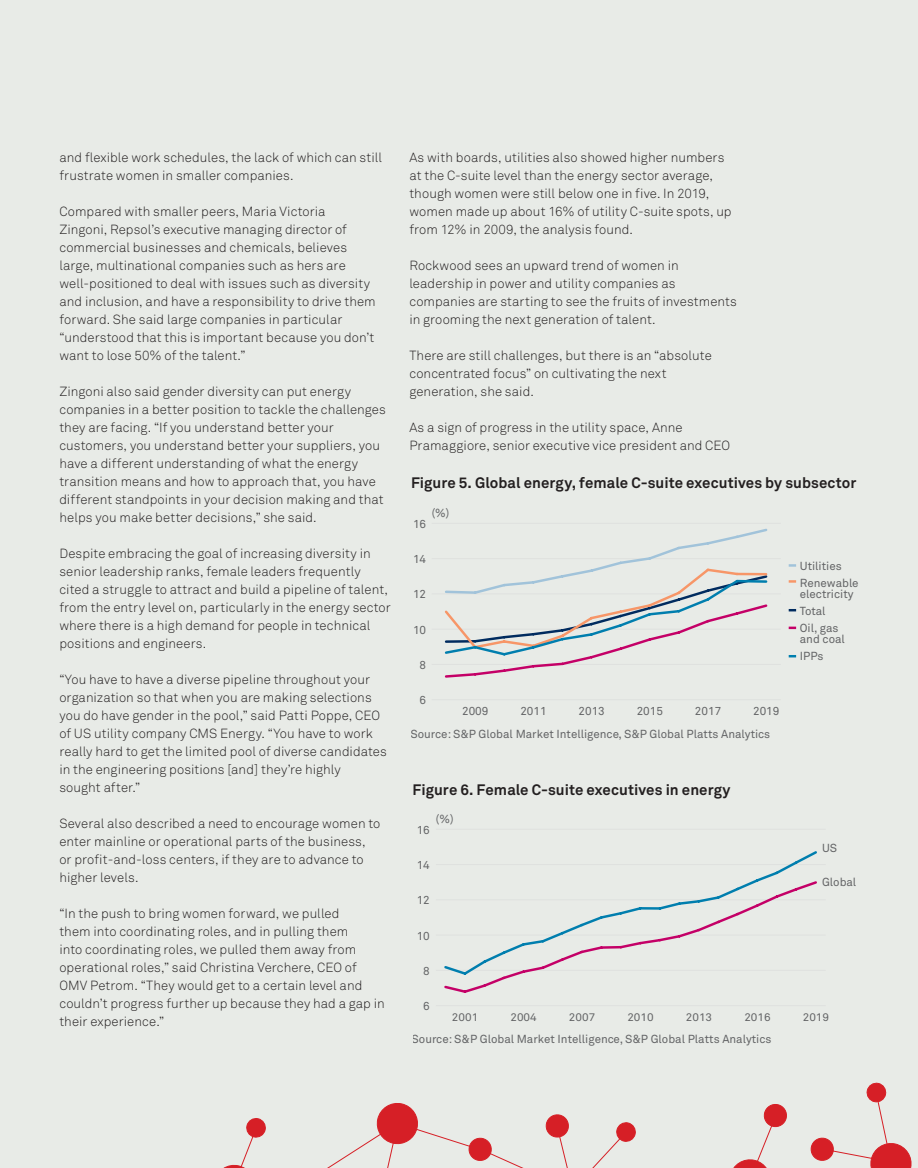
<style>
.page{position:relative;width:918px;height:1168px;background:#e8ebe7}
.page>*{position:absolute;margin:0;border:0;box-sizing:border-box;transform-origin:0 0}
.t1{font:16.5px "Akkurat Pro";letter-spacing:-.045em;color:#231f20}
.t2{font:16.5px "Akkurat Pro";letter-spacing:-.025em;color:#231f20}
.t3{font:700 15px "Akkurat Pro";letter-spacing:.005em;color:#231f20}
.t4{font:300 13.2px/18px "Akkurat Pro";letter-spacing:.005em;color:#231f20}
.t5{font:11.55px/16.8px "Akkurat Pro";color:#636466}
.t6{font:10.95px "Akkurat Pro";color:#636466;scale:1.05 1}
</style>
<div class="page">
<svg style="left:810px;top:1082px;width:102px;height:86px"></svg>
<svg style="left:223px;top:1118px;width:43px;height:50px"></svg>
<svg style="left:327px;top:1103px;width:309px;height:65px"></svg>
<svg style="left:733px;top:1104px;width:54px;height:64px"></svg>
<hr style="left:432px;top:699px;width:349px;height:1px;background:#dfe1df">
<hr style="left:432px;top:664px;width:349px;height:1px;background:#dfe1df">
<hr style="left:432px;top:629px;width:349px;height:1px;background:#dfe1df">
<hr style="left:432px;top:593px;width:349px;height:1px;background:#dfe1df">
<hr style="left:432px;top:558px;width:349px;height:1px;background:#dfe1df">
<hr style="left:432px;top:523px;width:349px;height:1px;background:#dfe1df">
<svg style="left:444px;top:528px;width:324px;height:150px"></svg>
<svg style="left:789px;top:564px;width:7px;height:3px"></svg>
<svg style="left:789px;top:580px;width:7px;height:3px"></svg>
<svg style="left:789px;top:609px;width:7px;height:2px"></svg>
<svg style="left:789px;top:626px;width:7px;height:3px"></svg>
<svg style="left:789px;top:655px;width:7px;height:2px"></svg>
<hr style="left:436px;top:1005px;width:390px;height:1px;background:#dfe1df">
<hr style="left:436px;top:970px;width:390px;height:1px;background:#dfe1df">
<hr style="left:436px;top:934px;width:390px;height:1px;background:#dfe1df">
<hr style="left:436px;top:899px;width:390px;height:1px;background:#dfe1df">
<hr style="left:436px;top:864px;width:390px;height:1px;background:#dfe1df">
<hr style="left:436px;top:829px;width:390px;height:1px;background:#dfe1df">
<svg style="left:757px;top:851px;width:60px;height:28px"></svg>
<svg style="left:444px;top:879px;width:373px;height:114px"></svg>
<p class="t4" style="left:59px;top:148px;width:324px">and flexible work schedules, the lack of which can still frustrate women in smaller companies.</p>
<p class="t4" style="left:59px;top:202px;width:318px">Compared with smaller peers, Maria Victoria Zingoni, Repsol’s executive managing director of commercial businesses and chemicals, believes large, multinational companies such as hers are well-positioned to deal with issues such as diversity and inclusion, and have a responsibility to drive them forward. She said large companies in particular “understood that this is important because you don’t want to lose 50% of the talent.”</p>
<p class="t4" style="left:59px;top:382px;width:328px">Zingoni also said gender diversity can put energy companies in a better position to tackle the challenges they are facing. “If you understand better your customers, you understand better your suppliers, you have a different understanding of what the energy transition means and how to approach that, you have different standpoints in your decision making and that helps you make better decisions,” she said.</p>
<p class="t4" style="left:59px;top:544px;width:333px">Despite embracing the goal of increasing diversity in senior leadership ranks, female leaders frequently cited a struggle to attract and build a pipeline of talent, from the entry level on, particularly in the energy sector where there is a high demand for people in technical positions and engineers.</p>
<p class="t4" style="left:59px;top:670px;width:329px">“You have to have a diverse pipeline throughout your organization so that when you are making selections you do have gender in the pool,” said Patti Poppe, CEO of US utility company CMS Energy. “You have to work really hard to get the limited pool of diverse candidates in the engineering positions [and] they’re highly<br>sought after.”</p>
<p class="t4" style="left:59px;top:814px;width:323px">Several also described a need to encourage women to enter mainline or operational parts of the business, or profit-and-loss centers, if they are to advance to higher levels.</p>
<p class="t4" style="left:59px;top:904px;width:327px">“In the push to bring women forward, we pulled<br>them into coordinating roles, and in pulling them<br>into coordinating roles, we pulled them away from operational roles,” said Christina Verchere, CEO of OMV Petrom. “They would get to a certain level and couldn’t progress further up because they had a gap in their experience.”</p>
<p class="t4" style="left:409px;top:148px;width:324px">As with boards, utilities also showed higher numbers at the C-suite level than the energy sector average, though women were still below one in five. In 2019, women made up about 16% of utility C-suite spots, up from 12% in 2009, the analysis found.</p>
<p class="t4" style="left:409px;top:256px;width:329px">Rockwood sees an upward trend of women in leadership in power and utility companies as companies are starting to see the fruits of investments in grooming the next generation of talent.</p>
<p class="t4" style="left:409px;top:346px;width:304px">There are still challenges, but there is an “absolute concentrated focus” on cultivating the next generation, she said.</p>
<p class="t4" style="left:409px;top:418px;width:322px">As a sign of progress in the utility space, Anne<br>Pramaggiore, senior executive vice president and CEO</p>
<p class="t3" style="left:411px;top:473px;width:447px">Figure 5. Global energy, female C-suite executives by subsector</p>
<p class="t1" style="left:410px;top:482px;width:464px">5. GLOBAL ENERGY, FEMALE C-SUITE EXECUTIVES BY SUBSECTOR</p>
<p class="t5" style="left:432px;top:505px;width:19px">(%)</p>
<p class="t5" style="left:413px;top:515px;width:15px">16</p>
<p class="t5" style="left:413px;top:551px;width:15px">14</p>
<p class="t5" style="left:413px;top:586px;width:15px">12</p>
<p class="t5" style="left:413px;top:621px;width:15px">10</p>
<p class="t5" style="left:420px;top:656px;width:8px">8</p>
<p class="t5" style="left:420px;top:692px;width:8px">6</p>
<p class="t5" style="left:410px;top:699px;width:371px;line-height:22.6px;text-indent:343px">2019<br>Source: S&amp;P Global Market Intelligence, S&amp;P Global Platts Analytics</p>
<p class="t5" style="left:462px;top:702px;width:28px">2009</p>
<p class="t5" style="left:520px;top:702px;width:28px">2011</p>
<p class="t5" style="left:579px;top:702px;width:28px">2013</p>
<p class="t5" style="left:637px;top:702px;width:28px">2015</p>
<p class="t5" style="left:695px;top:702px;width:28px">2017</p>
<p class="t3" style="left:413px;top:780px;width:319px">Figure 6. Female C-suite executives in energy</p>
<p class="t2" style="left:412px;top:788px;width:322px">6. FEMALE C-SUITE EXECUTIVES IN ENERGY</p>
<p class="t5" style="left:436px;top:811px;width:19px">(%)</p>
<p class="t5" style="left:417px;top:821px;width:15px">16</p>
<p class="t5" style="left:417px;top:857px;width:15px">14</p>
<p class="t5" style="left:417px;top:892px;width:15px">12</p>
<p class="t5" style="left:417px;top:927px;width:15px">10</p>
<p class="t5" style="left:423px;top:962px;width:8px">8</p>
<p class="t5" style="left:423px;top:998px;width:8px">6</p>
<p class="t5" style="left:800px;top:557px;width:60px">Utilities<br>Renewable</p>
<p class="t5" style="left:800px;top:586px;width:55px">electricity<br>Total<br>Oil, gas</p>
<p class="t5" style="left:800px;top:631px;width:47px">and coal<br>IPPs</p>
<p class="t5" style="left:822px;top:840px;width:17px">US</p>
<p class="t5" style="left:822px;top:873px;width:36px">Global</p>
<p class="t6" style="left:452px;top:1010px;width:27px">2001</p>
<p class="t6" style="left:510px;top:1010px;width:27px">2004</p>
<p class="t6" style="left:569px;top:1010px;width:27px">2007</p>
<p class="t6" style="left:627px;top:1010px;width:27px">2010</p>
<p class="t6" style="left:686px;top:1010px;width:27px">2013</p>
<p class="t6" style="left:744px;top:1010px;width:27px">2016</p>
<p class="t6" style="left:803px;top:1010px;width:27px">2019</p>
<p class="t5" style="left:412px;top:1031px;width:361px">Source: S&amp;P Global Market Intelligence, S&amp;P Global Platts Analytics</p>
</div>
